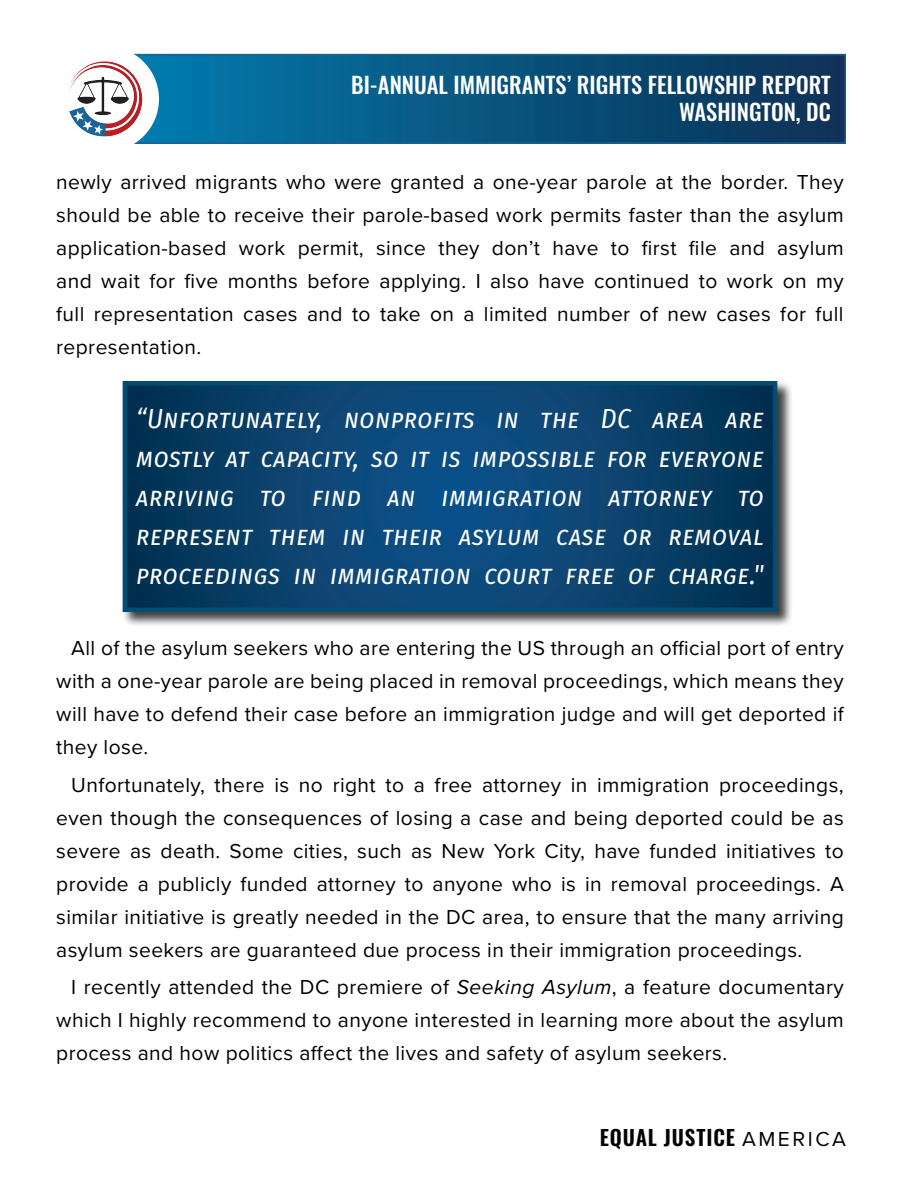
<style>
.page{position:relative;width:900px;height:1200px;background:#fff}
.page>*{position:absolute;margin:0;border:0;box-sizing:border-box;transform-origin:0 0}
.t1{font:italic 27px/39px "Fira Sans Condensed";letter-spacing:.02em;color:#fff;text-align:justify}
.t2{font:500 22.5px "Oswald";color:#fff}
.t3{font:21px/33px "Proxima Nova";letter-spacing:.02em;color:#000;text-align:justify}
.t4{font:600 21px "Oswald";letter-spacing:.04em;color:#000}
.s1{font-style:italic}
.s2{font-family:"Proxima Nova";font-weight:400}
</style>
<div class="page">
<div style="left:91px;top:55px;width:754px;height:88px;background:linear-gradient(to right,#0280b4,#0d3054)"></div>
<div style="left:90px;top:54px;width:756px;height:90px;border:2px solid #1c6091"></div>
<div style="left:54px;top:46px;width:105px;height:106px;background:#fff;border-radius:50%"></div>
<img style="left:68px;top:62px;width:73px;height:75px">
<div style="left:64px;top:60px;width:79px;height:79px;border:1px solid #fff;border-radius:50%"></div>
<div style="left:122px;top:380px;width:671px;height:248px;background:#000;opacity:.75"></div>
<svg style="left:128px;top:386px;width:644px;height:221px;background:#09416d"></svg>
<div style="left:123px;top:381px;width:654px;height:231px;border:4px solid #034c73"></div>
<p class="t2" style="left:351px;top:74px;width:481px">BI-ANNUAL IMMIGRANTS’ RIGHTS FELLOWSHIP REPORT</p>
<p class="t2" style="left:679px;top:101px;width:153px">WASHINGTON, DC</p>
<p class="t3" style="left:56px;top:164px;width:789px">newly arrived migrants who were granted a one-year parole at the border. They should be able to receive their parole-based work permits faster than the asylum application-based work permit, since they don’t have to first file and asylum and wait for five months before applying. I also have continued to work on my full representation cases and to take on a limited number of new cases for full representation.</p>
<p class="t1" style="left:136px;top:398px;width:629px">“Unfortunately, nonprofits in the DC area are mostly at capacity, so it is impossible for everyone arriving to find an immigration attorney to represent them in their asylum case or removal proceedings in immigration court free of charge."</p>
<p class="t3" style="left:56px;top:631px;width:789px;text-indent:15px">All of the asylum seekers who are entering the US through an official port of entry with a one-year parole are being placed in removal proceedings, which means they will have to defend their case before an immigration judge and will get deported if they lose.</p>
<p class="t3" style="left:56px;top:767px;width:789px;text-indent:15px">Unfortunately, there is no right to a free attorney in immigration proceedings, even though the consequences of losing a case and being deported could be as severe as death. Some cities, such as New York City, have funded initiatives to provide a publicly funded attorney to anyone who is in removal proceedings. A similar initiative is greatly needed in the DC area, to ensure that the many arriving asylum seekers are guaranteed due process in their immigration proceedings.</p>
<p class="t3" style="left:56px;top:970px;width:789px;text-indent:15px">I recently attended the DC premiere of <span class="s1">Seeking Asylum</span>, a feature documentary which I highly recommend to anyone interested in learning more about the asylum process and how politics affect the lives and safety of asylum seekers.</p>
<p class="t4" style="left:600px;top:1126px;width:248px">EQUAL JUSTICE <span class="s2">AMERICA</span></p>
</div>
